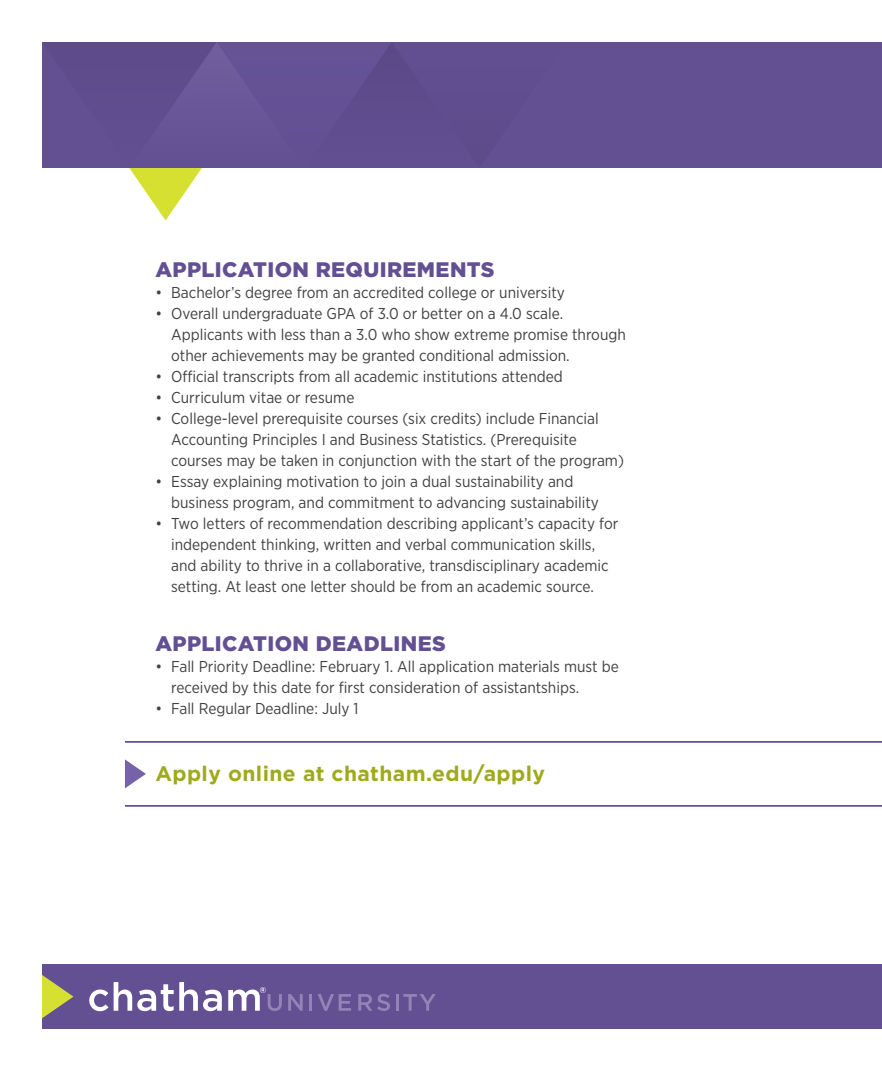
<style>
.page{position:relative;width:882px;height:1071px;background:#fff}
.page>*{position:absolute;margin:0;border:0;box-sizing:border-box;transform-origin:0 0}
.subhead{font:900 21px "Gotham";letter-spacing:.02em;color:#625093}
.subhead-2{font:700 21px "Gotham";letter-spacing:.02em;color:#9faa1b}
.t1{font:15.75px/21px "Gotham Narrow";color:#414042}
</style>
<div class="page">
<div style="left:42px;top:42px;width:840px;height:126px;background:#625093"></div>
<div style="left:42px;top:964px;width:840px;height:65px;background:#625093"></div>
<svg style="left:42px;top:975px;width:32px;height:43px"></svg>
<svg style="left:129px;top:43px;width:276px;height:177px"></svg>
<svg style="left:89px;top:990px;width:19px;height:21px"></svg>
<svg style="left:114px;top:982px;width:108px;height:29px"></svg>
<svg style="left:288px;top:994px;width:15px;height:17px"></svg>
<hr style="left:309px;top:994px;width:3px;height:17px;background:#9285b6">
<svg style="left:318px;top:994px;width:33px;height:17px"></svg>
<svg style="left:358px;top:994px;width:32px;height:17px"></svg>
<hr style="left:396px;top:994px;width:3px;height:17px;background:#9285b6">
<svg style="left:403px;top:994px;width:33px;height:17px"></svg>
<svg style="left:228px;top:987px;width:54px;height:24px"></svg>
<svg style="left:125px;top:759px;width:21px;height:29px"></svg>
<hr style="left:125px;top:741px;width:757px;height:2px;background:#625093">
<hr style="left:125px;top:805px;width:757px;height:2px;background:#625093">
<p class="subhead" style="left:155px;top:257px;width:341px">APPLICATION REQUIREMENTS</p>
<p class="t1" style="left:155px;top:281px;width:411px">• Bachelor’s degree from an accredited college or university</p>
<p class="t1" style="left:171px;top:302px;width:456px;text-indent:-16px">• Overall undergraduate GPA of 3.0 or better on a 4.0 scale.<br>Applicants with less than a 3.0 who show extreme promise through other achievements may be granted conditional admission.</p>
<p class="t1" style="left:155px;top:365px;width:409px">• Official transcripts from all academic institutions attended</p>
<p class="t1" style="left:155px;top:386px;width:201px">• Curriculum vitae or resume</p>
<p class="t1" style="left:171px;top:407px;width:454px;text-indent:-16px">• College-level prerequisite courses (six credits) include Financial<br>Accounting Principles I and Business Statistics. (Prerequisite courses may be taken in conjunction with the start of the program)</p>
<p class="t1" style="left:171px;top:470px;width:429px;text-indent:-16px">• Essay explaining motivation to join a dual sustainability and business program, and commitment to advancing sustainability</p>
<p class="t1" style="left:155px;top:512px;width:464px;text-align:center">• Two letters of recommendation describing applicant’s capacity for independent thinking, written and verbal communication skills,<br>and ability to thrive in a collaborative, transdisciplinary academic setting. At least one letter should be from an academic source.</p>
<p class="subhead" style="left:155px;top:631px;width:292px">APPLICATION DEADLINES</p>
<p class="t1" style="left:171px;top:656px;width:449px;text-indent:-16px">• Fall Priority Deadline: February 1. All application materials must be received by this date for first consideration of assistantships.</p>
<p class="t1" style="left:155px;top:698px;width:205px">• Fall Regular Deadline: July 1</p>
<p class="subhead-2" style="left:155px;top:761px;width:391px">Apply online at chatham.edu/apply</p>
</div>
